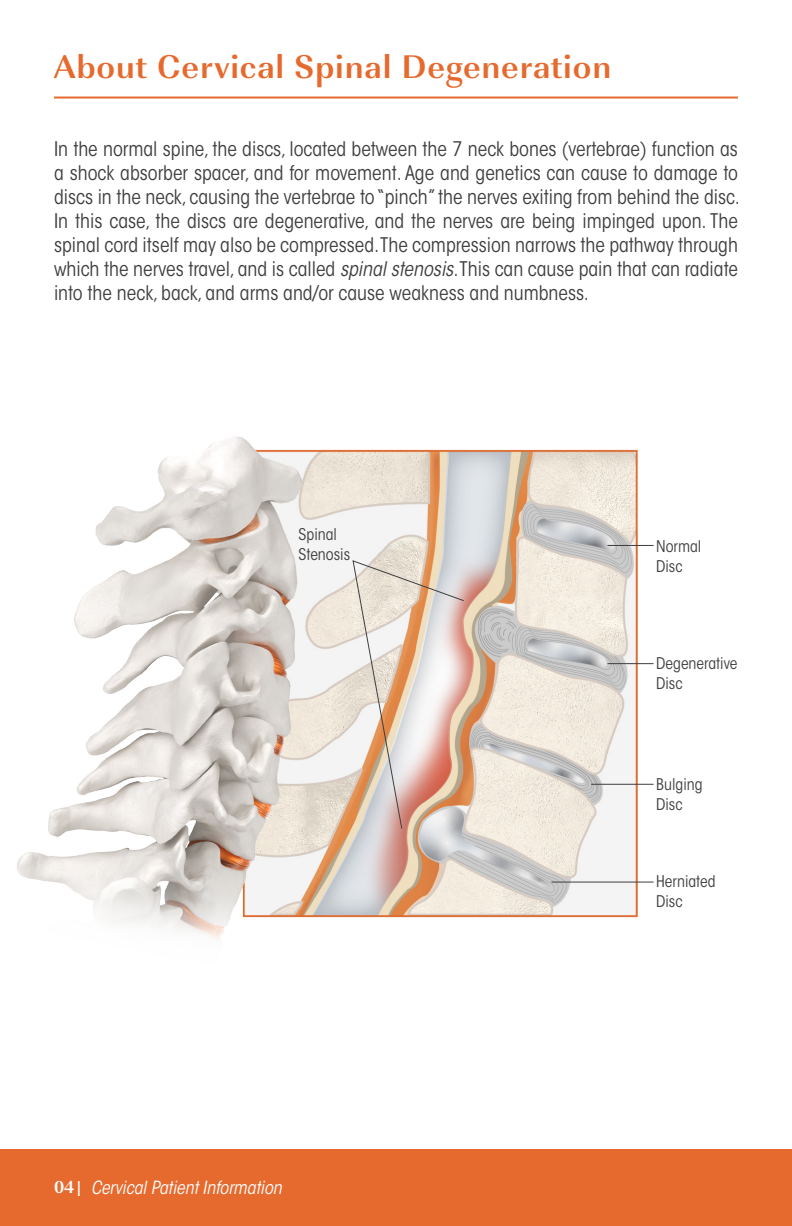
<style>
.page{position:relative;width:792px;height:1226px;background:#fff}
.page>*{position:absolute;margin:0;border:0;box-sizing:border-box;transform-origin:0 0}
.t1{font:700 34px "Imperial URW";letter-spacing:.025em;color:#e66a2e}
.t2{font:condensed 20px/24px "ITC Avant Garde Std";color:#3e3e3f;text-align:justify}
.t3{font:italic condensed 18px "ITC Avant Garde Std";color:#fff}
.t4{font:condensed 16px/20px "ITC Avant Garde Std";color:#3e3e3f}
.s1{font-style:italic}
.s2{font-family:"Imperial URW";font-weight:700;font-style:normal;font-stretch:normal}
</style>
<div class="page">
<div style="left:0;top:1149px;width:792px;height:77px;background:#e66a2e"></div>
<img style="left:17px;top:437px;width:637px;height:502px">
<hr style="left:608px;top:545px;width:46px;height:1px;background:#3e3e3f">
<hr style="left:608px;top:663px;width:46px;height:1px;background:#3e3e3f">
<hr style="left:591px;top:784px;width:63px;height:1px;background:#3e3e3f">
<hr style="left:552px;top:881px;width:102px;height:1px;background:#3e3e3f">
<hr style="left:54px;top:97px;width:684px;height:2px;background:#e66a2e">
<svg style="left:352px;top:559px;width:113px;height:271px"></svg>
<p class="t1" style="left:54px;top:41px;width:559px">About Cervical Spinal Degeneration</p>
<p class="t2" style="left:54px;top:137px;width:687px">In the normal spine, the discs, located between the 7 neck bones (vertebrae) function as a shock absorber spacer, and for movement. Age and genetics can cause to damage to discs in the neck, causing the vertebrae to “pinch” the nerves exiting from behind the disc.<br>In this case, the discs are degenerative, and the nerves are being impinged upon. The spinal cord itself may also be compressed.The compression narrows the pathway through which the nerves travel, and is called <span class="s1">spinal stenosis</span>.This can cause pain that can radiate into the neck, back, and arms and/or cause weakness and numbness.</p>
<p class="t4" style="left:299px;top:524px;width:53px">Spinal<br>Stenosis</p>
<p class="t3" style="left:54px;top:1176px;width:229px"><span class="s2">04|</span> Cervical Patient Information</p>
<p class="t4" style="left:656px;top:536px;width:47px">Normal<br>Disc</p>
<p class="t4" style="left:656px;top:653px;width:83px">Degenerative<br>Disc</p>
<p class="t4" style="left:656px;top:774px;width:48px">Bulging<br>Disc</p>
<p class="t4" style="left:656px;top:871px;width:61px">Herniated<br>Disc</p>
</div>
